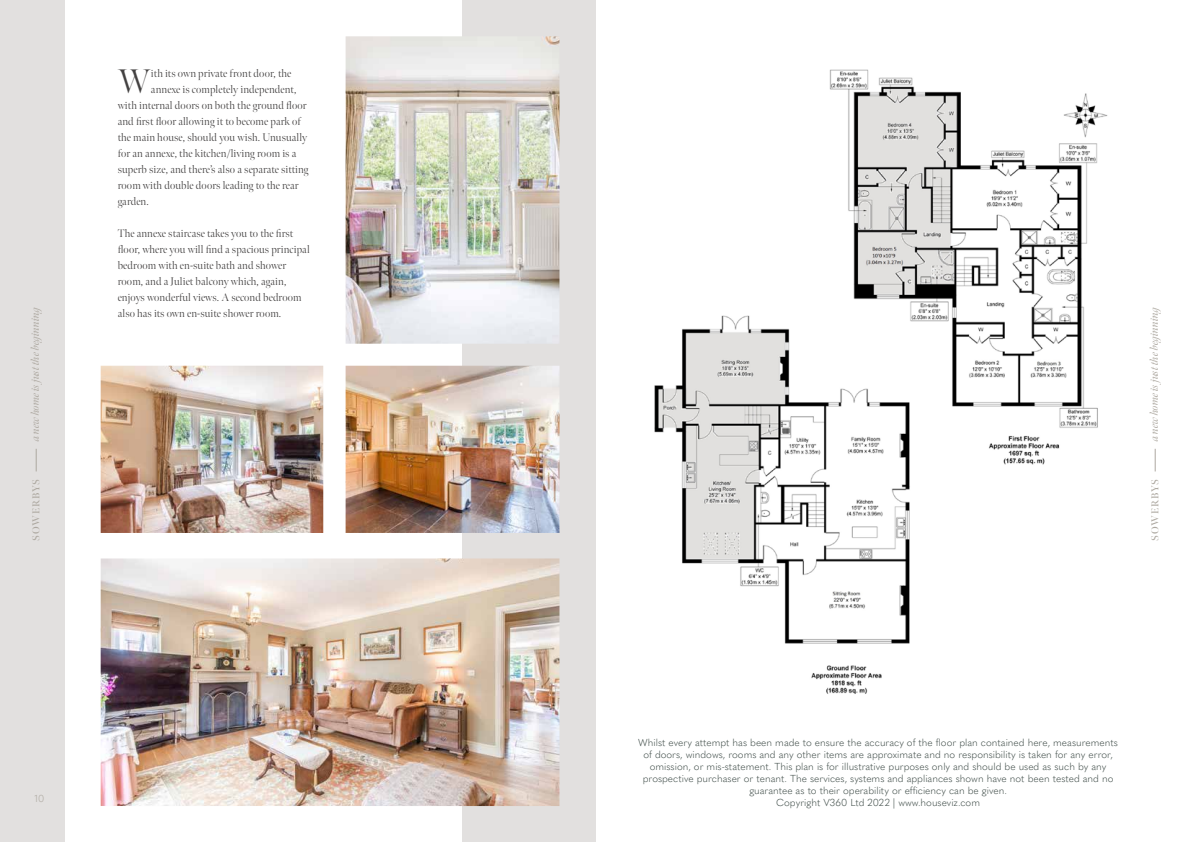
<style>
.page{position:relative;width:1191px;height:842px;background:#fff}
.page>*{position:absolute;margin:0;border:0;box-sizing:border-box;transform-origin:0 0}
.t1{font:300 34px "Meno Banner";color:#434141}
.t2{font:300 11px/16px "Meno Banner";letter-spacing:.01em;color:#434141}
.t3{font:italic 11px "Meno Banner";letter-spacing:-.01em;color:#ada8a0}
.t4{font:300 10px/12px "Quasimoda";color:#3e4b47;text-align:center}
.t5{font:600 10px "Meno Banner";letter-spacing:.08em;color:#ada8a0}
.t6{font:300 10px "Quasimoda";color:#ada8a0}
</style>
<div class="page">
<div style="left:0;top:0;width:595px;height:842px;background:#e2e0df"></div>
<svg style="left:1155px;top:449px;width:1px;height:22px"></svg>
<svg style="left:36px;top:449px;width:1px;height:22px"></svg>
<div style="left:65px;top:0;width:396px;height:842px;background:#fff"></div>
<img style="left:101px;top:366px;width:222px;height:167px">
<img style="left:101px;top:558px;width:458px;height:248px">
<img style="left:345px;top:366px;width:214px;height:167px">
<img style="left:654px;top:69px;width:454px;height:625px">
<img style="left:345px;top:36px;width:214px;height:308px">
<p class="t3" style="left:29px;top:441px;width:138px;rotate:-90deg">a new home is just the beginning</p>
<p class="t5" style="left:30px;top:541px;width:63px;rotate:-90deg">SOWERBYS</p>
<h1 class="t1" style="left:118px;top:61px;width:34px">W</h1>
<p class="t2" style="left:151px;top:65px;width:142px">ith its own private front door, the</p>
<p class="t2" style="left:151px;top:81px;width:147px">annexe is completely independent,</p>
<p class="t2" style="left:118px;top:97px;width:190px">with internal doors on both the ground floor</p>
<p class="t2" style="left:118px;top:113px;width:184px">and first floor allowing it to become park of</p>
<p class="t2" style="left:118px;top:129px;width:191px">the main house, should you wish. Unusually</p>
<p class="t2" style="left:118px;top:145px;width:180px">for an annexe, the kitchen/living room is a</p>
<p class="t2" style="left:118px;top:161px;width:192px">superb size, and there’s also a separate sitting</p>
<p class="t2" style="left:118px;top:177px;width:182px">room with double doors leading to the rear</p>
<p class="t2" style="left:118px;top:193px;width:33px">garden.</p>
<p class="t2" style="left:118px;top:225px;width:194px">The annexe staircase takes you to the first floor, where you will find a spacious principal bedroom with en-suite bath and shower room, and a Juliet balcony which, again, enjoys wonderful views. A second bedroom also has its own en-suite shower room.</p>
<p class="t6" style="left:35px;top:791px;width:11px">10</p>
<p class="t3" style="left:1147px;top:441px;width:138px;rotate:-90deg">a new home is just the beginning</p>
<p class="t5" style="left:1149px;top:541px;width:63px;rotate:-90deg">SOWERBYS</p>
<p class="t4" style="left:638px;top:735px;width:481px">Whilst every attempt has been made to ensure the accuracy of the floor plan contained here, measurements of doors, windows, rooms and any other items are approximate and no responsibility is taken for any error, omission, or mis-statement. This plan is for illustrative purposes only and should be used as such by any prospective purchaser or tenant. The services, systems and appliances shown have not been tested and no guarantee as to their operability or efficiency can be given.<br>Copyright V360 Ltd 2022 | www.houseviz.com</p>
</div>
